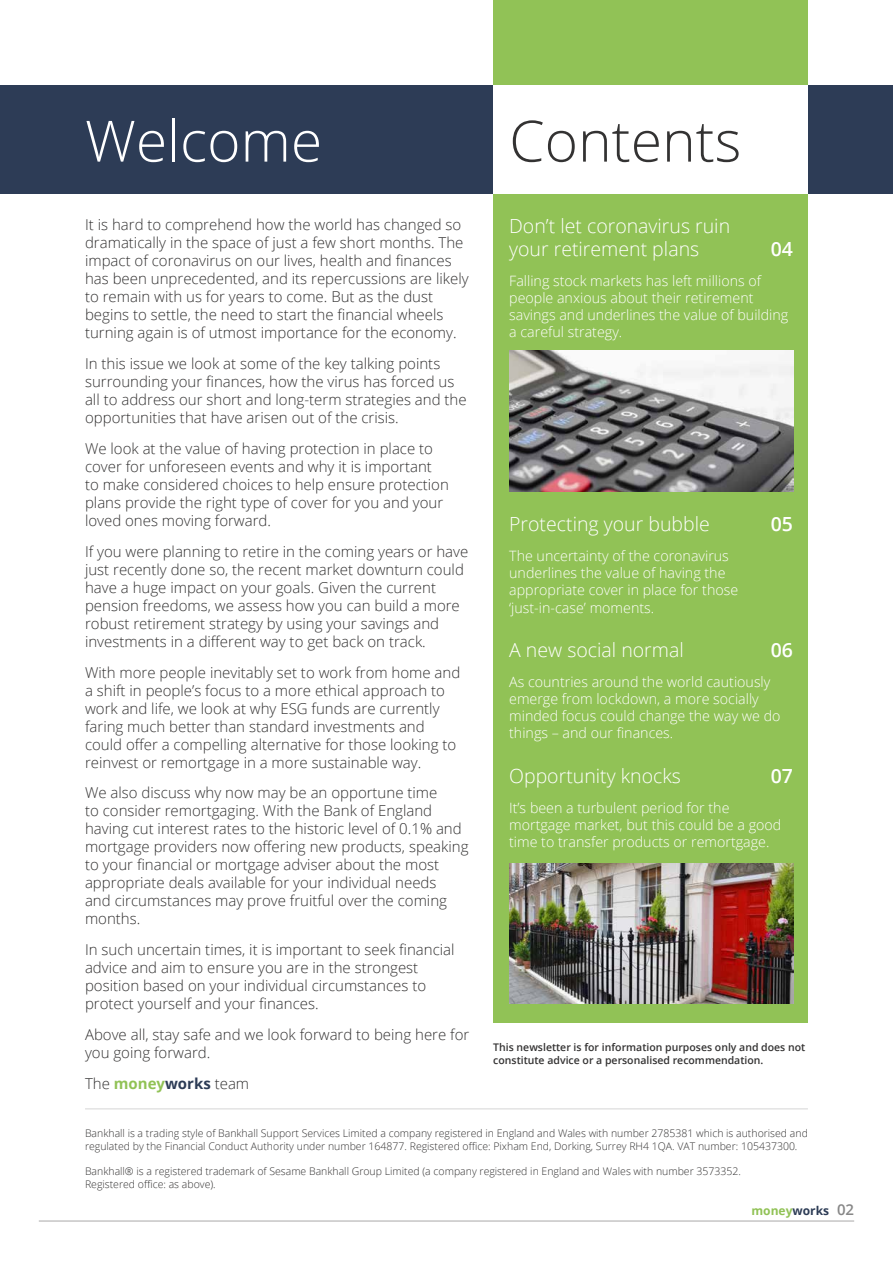
<style>
.page{position:relative;width:893px;height:1263px;background:#fff}
.page>*{position:absolute;margin:0;border:0;box-sizing:border-box;transform-origin:0 0}
.t1{font:300 57px "Open Sans";color:#333232}
.t2{font:300 57px "Open Sans";color:#fff}
.t3{font:300 19.5px/23.4px "Open Sans";color:#fff}
.t4{font:600 19.5px "Open Sans";color:#fff}
.t5{font:300 15px/18px "Open Sans";color:#333232}
.t6{font:300 14.25px/17.1px "Open Sans";color:#fff}
.t7{font:700 12px "Open Sans";color:#91c256}
.t8{font:300 10.5px/12.6px "Open Sans";color:#333232}
.t9{font:600 10.5px/12.6px "Open Sans";color:#333232}
.s1{font-weight:700;color:#91c256}
.s2{font-weight:700;color:#2d3c56}
.s3{color:#2d3c56}
.s4{font-weight:600;font-size:15px;color:#878787}
</style>
<div class="page">
<div style="left:493px;top:0;width:315px;height:1023px;background:#91c256"></div>
<div style="left:0;top:85px;width:893px;height:108px;background:#2d3c56"></div>
<div style="left:493px;top:85px;width:315px;height:108px;background:#fff"></div>
<hr style="left:39px;top:1220px;width:815px;height:1px;background:#b3b2b2">
<img style="left:509px;top:351px;width:284px;height:140px">
<img style="left:509px;top:863px;width:284px;height:140px">
<hr style="left:85px;top:1108px;width:723px;height:1px;background:#e3e3e3">
<h1 class="t2" style="left:85px;top:102px;width:239px">Welcome</h1>
<h1 class="t1" style="left:509px;top:102px;width:234px">Contents</h1>
<p class="t5" style="left:85px;top:216px;width:385px">It is hard to comprehend how the world has changed so dramatically in the space of just a few short months. The impact of coronavirus on our lives, health and finances has been unprecedented, and its repercussions are likely to remain with us for years to come. But as the dust begins to settle, the need to start the financial wheels turning again is of utmost importance for the economy.</p>
<p class="t5" style="left:85px;top:354px;width:383px">In this issue we look at some of the key talking points surrounding your finances, how the virus has forced us all to address our short and long-term strategies and the opportunities that have arisen out of the crisis.</p>
<p class="t5" style="left:85px;top:439px;width:365px">We look at the value of having protection in place to cover for unforeseen events and why it is important to make considered choices to help ensure protection plans provide the right type of cover for you and your loved ones moving forward.</p>
<p class="t5" style="left:85px;top:542px;width:385px">If you were planning to retire in the coming years or have just recently done so, the recent market downturn could have a huge impact on your goals. Given the current pension freedoms, we assess how you can build a more robust retirement strategy by using your savings and investments in a different way to get back on track.</p>
<p class="t5" style="left:85px;top:663px;width:377px">With more people inevitably set to work from home and a shift in people’s focus to a more ethical approach to work and life, we look at why ESG funds are currently faring much better than standard investments and could offer a compelling alternative for those looking to reinvest or remortgage in a more sustainable way.</p>
<p class="t5" style="left:85px;top:783px;width:385px">We also discuss why now may be an opportune time<br>to consider remortgaging. With the Bank of England having cut interest rates to the historic level of 0.1% and mortgage providers now offering new products, speaking to your financial or mortgage adviser about the most appropriate deals available for your individual needs<br>and circumstances may prove fruitful over the coming months.</p>
<p class="t5" style="left:85px;top:940px;width:371px">In such uncertain times, it is important to seek financial advice and aim to ensure you are in the strongest position based on your individual circumstances to protect yourself and your finances.</p>
<p class="t5" style="left:85px;top:1025px;width:386px">Above all, stay safe and we look forward to being here for you going forward.</p>
<p class="t5" style="left:85px;top:1074px;width:166px">The <span class="s1">money</span><span class="s2">works</span> team</p>
<h2 class="t3" style="left:509px;top:214px;width:222px">Don’t let coronavirus ruin your retirement plans</h2>
<h2 class="t4" style="left:771px;top:236px;width:24px">04</h2>
<p class="t6" style="left:509px;top:272px;width:281px">Falling stock markets has left millions of people anxious about their retirement savings and underlines the value of building a careful strategy.</p>
<h2 class="t3" style="left:509px;top:512px;width:202px">Protecting your bubble</h2>
<h2 class="t4" style="left:771px;top:511px;width:24px">05</h2>
<p class="t6" style="left:509px;top:547px;width:230px">The uncertainty of the coronavirus underlines the value of having the appropriate cover in place for those ‘just-in-case’ moments.</p>
<h2 class="t3" style="left:509px;top:638px;width:176px">A new social normal</h2>
<h2 class="t4" style="left:771px;top:637px;width:24px">06</h2>
<p class="t6" style="left:509px;top:673px;width:273px">As countries around the world cautiously emerge from lockdown, a more socially minded focus could change the way we do things – and our finances.</p>
<h2 class="t3" style="left:509px;top:764px;width:173px">Opportunity knocks</h2>
<h2 class="t4" style="left:771px;top:763px;width:24px">07</h2>
<p class="t6" style="left:509px;top:799px;width:274px">It’s been a turbulent period for the mortgage market, but this could be a good time to transfer products or remortgage.</p>
<p class="t9" style="left:493px;top:1041px;width:314px">This newsletter is for information purposes only and does not constitute advice or a personalised recommendation.</p>
<p class="t8" style="left:85px;top:1127px;width:724px">Bankhall is a trading style of Bankhall Support Services Limited a company registered in England and Wales with number 2785381 which is authorised and regulated by the Financial Conduct Authority under number 164877. Registered office: Pixham End, Dorking, Surrey RH4 1QA. VAT number: 105437300.</p>
<p class="t8" style="left:85px;top:1164px;width:657px">Bankhall® is a registered trademark of Sesame Bankhall Group Limited (a company registered in England and Wales with number 3573352.<br>Registered office: as above).</p>
<p class="t7" style="left:751px;top:1202px;width:104px">money<span class="s3">works</span> <span class="s4">02</span></p>
</div>
